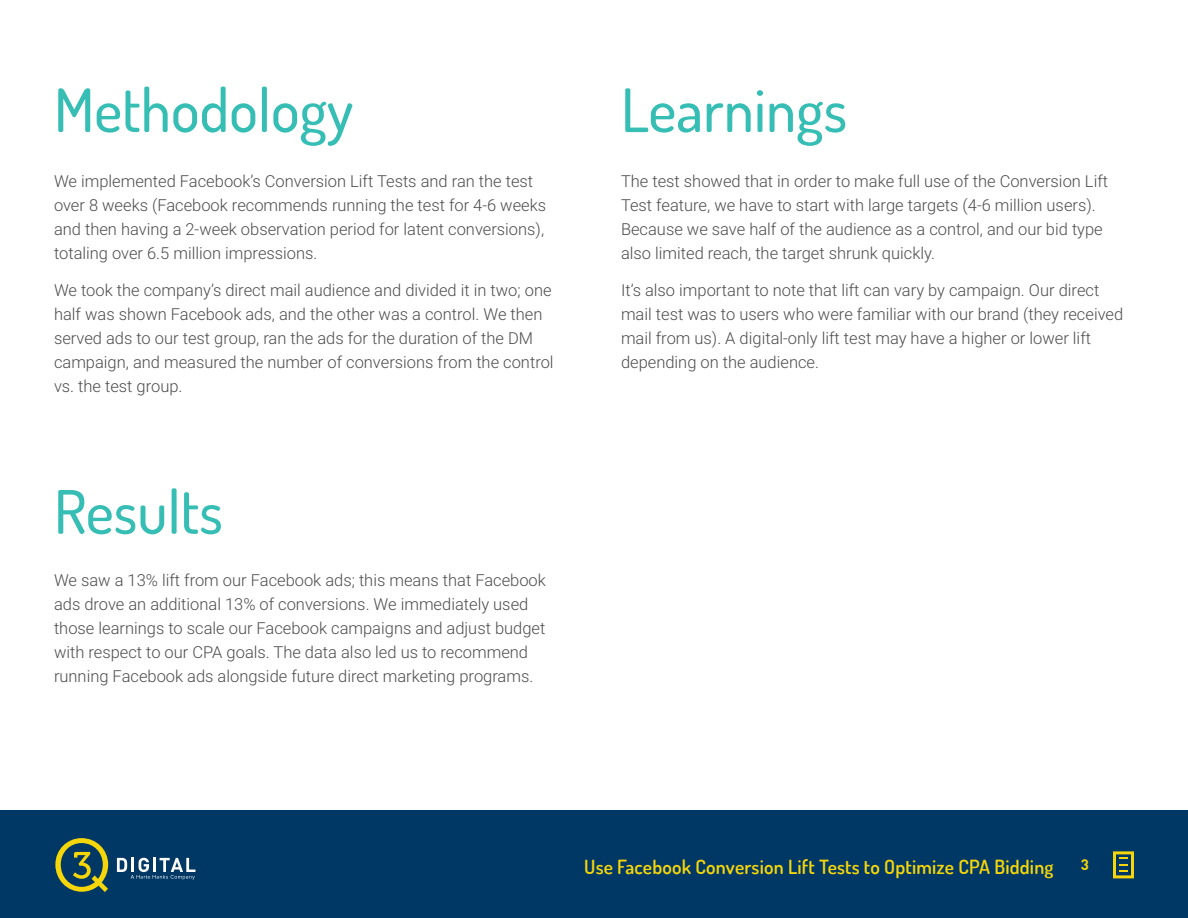
<style>
.page{position:relative;width:1188px;height:918px;background:#fff}
.page>*{position:absolute;margin:0;border:0;box-sizing:border-box;transform-origin:0 0}
.t1{font:500 60px "Dosis";color:#36beb5}
.t2{font:600 19.5px "Dosis";letter-spacing:.01em;color:#f6d50a}
.Paragraph{font:300 16.5px/24px "Roboto";color:#4c4c4c}
.t3{font:700 15px "DINOT";color:#f6d50a}
</style>
<div class="page">
<div style="left:0;top:810px;width:1188px;height:108px;background:#003865"></div>
<svg style="left:1113px;top:851px;width:21px;height:27px"></svg>
<svg style="left:55px;top:838px;width:53px;height:54px"></svg>
<svg style="left:117px;top:858px;width:78px;height:22px"></svg>
<p class="t1" style="left:54px;top:71px;width:301px">Methodology</p>
<p class="t1" style="left:621px;top:71px;width:228px">Learnings</p>
<p class="Paragraph" style="left:54px;top:168px;width:494px">We implemented Facebook’s Conversion Lift Tests and ran the test over 8 weeks (Facebook recommends running the test for 4-6 weeks and then having a 2-week observation period for latent conversions), totaling over 6.5 million impressions.</p>
<p class="Paragraph" style="left:54px;top:278px;width:501px">We took the company’s direct mail audience and divided it in two; one half was shown Facebook ads, and the other was a control. We then served ads to our test group, ran the ads for the duration of the DM campaign, and measured the number of conversions from the control vs. the test group.</p>
<p class="t1" style="left:54px;top:473px;width:170px">Results</p>
<p class="Paragraph" style="left:54px;top:567px;width:493px">We saw a 13% lift from our Facebook ads; this means that Facebook ads drove an additional 13% of conversions. We immediately used those learnings to scale our Facebook campaigns and adjust budget with respect to our CPA goals. The data also led us to recommend running Facebook ads alongside future direct marketing programs.</p>
<p class="Paragraph" style="left:621px;top:168px;width:489px">The test showed that in order to make full use of the Conversion Lift Test feature, we have to start with large targets (4-6 million users).<br>Because we save half of the audience as a control, and our bid type also limited reach, the target shrunk quickly.</p>
<p class="Paragraph" style="left:621px;top:278px;width:504px">It’s also important to note that lift can vary by campaign. Our direct mail test was to users who were familiar with our brand (they received mail from us). A digital-only lift test may have a higher or lower lift depending on the audience.</p>
<p class="t2" style="left:584px;top:854px;width:471px">Use Facebook Conversion Lift Tests to Optimize CPA Bidding</p>
<p class="t3" style="left:1081px;top:855px;width:10px">3</p>
</div>
